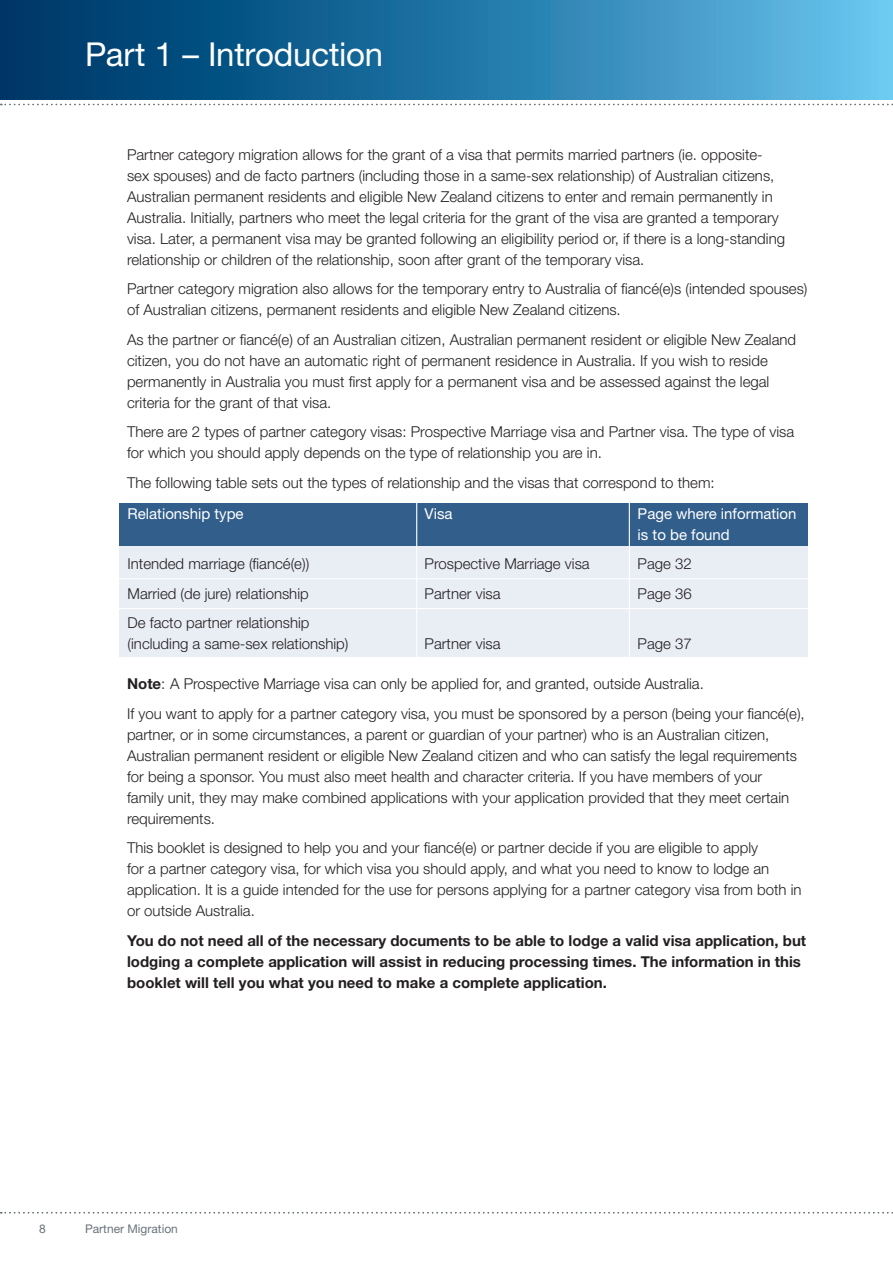
<style>
.page{position:relative;width:893px;height:1263px;background:#fff}
.page>*{position:absolute;margin:0;border:0;box-sizing:border-box;transform-origin:0 0}
.PART_HEADING{font:33px "Helvetica Neue LT Std";letter-spacing:-.01em;color:#fff}
.BODY{font:300 15px/21px "Helvetica Neue LT Std";color:#231f20}
.BODY-2{font:700 15px/21px "Helvetica Neue LT Std";color:#231f20}
.NOTE{font:300 15px "Helvetica Neue LT Std";color:#231f20}
.TABLE_HEADER_-_WHITE{font:15px/21px "Helvetica Neue LT Std";color:#fff}
.t1{font:12px "Helvetica Neue LT Std";color:#6a747b}
.s1{font-weight:700}
</style>
<div class="page">
<svg style="left:1px;top:104px;width:892px;height:1px"></svg>
<svg style="left:1px;top:1212px;width:892px;height:1px"></svg>
<div style="left:1px;top:0;width:892px;height:99px;background:linear-gradient(to right,#002f61,#61c1ec)"></div>
<div style="left:119px;top:545px;width:689px;height:112px;background:#e9edf4"></div>
<div style="left:119px;top:502px;width:689px;height:43px;background:#325e8b"></div>
<hr style="left:416px;top:503px;width:1px;height:154px;background:#fff">
<hr style="left:629px;top:503px;width:1px;height:154px;background:#fff">
<hr style="left:119px;top:578px;width:689px;height:1px;background:#fff">
<hr style="left:119px;top:608px;width:689px;height:1px;background:#fff">
<h2 class="PART_HEADING" style="left:85px;top:35px;width:300px">Part 1 – Introduction</h2>
<p class="BODY" style="left:127px;top:143px;width:659px">Partner category migration allows for the grant of a visa that permits married partners (ie. opposite&shy;sex spouses) and de facto partners (including those in a same-sex relationship) of Australian citizens, Australian permanent residents and eligible New Zealand citizens to enter and remain permanently in Australia. Initially, partners who meet the legal criteria for the grant of the visa are granted a temporary visa. Later, a permanent visa may be granted following an eligibility period or, if there is a long-standing relationship or children of the relationship, soon after grant of the temporary visa.</p>
<p class="BODY" style="left:127px;top:278px;width:682px">Partner category migration also allows for the temporary entry to Australia of fiancé(e)s (intended spouses) of Australian citizens, permanent residents and eligible New Zealand citizens.</p>
<p class="BODY" style="left:127px;top:328px;width:671px">As the partner or fiancé(e) of an Australian citizen, Australian permanent resident or eligible New Zealand citizen, you do not have an automatic right of permanent residence in Australia. If you wish to reside permanently in Australia you must first apply for a permanent visa and be assessed against the legal criteria for the grant of that visa.</p>
<p class="BODY" style="left:127px;top:421px;width:669px">There are 2 types of partner category visas: Prospective Marriage visa and Partner visa. The type of visa for which you should apply depends on the type of relationship you are in.</p>
<p class="BODY" style="left:127px;top:471px;width:589px">The following table sets out the types of relationship and the visas that correspond to them:</p>
<h6 class="TABLE_HEADER_-_WHITE" style="left:128px;top:503px;width:118px">Relationship type</h6>
<h6 class="TABLE_HEADER_-_WHITE" style="left:425px;top:503px;width:30px">Visa</h6>
<h6 class="TABLE_HEADER_-_WHITE" style="left:638px;top:503px;width:160px">Page where information is to be found</h6>
<p class="BODY" style="left:128px;top:553px;width:183px">Intended marriage (fiancé(e))</p>
<p class="BODY" style="left:425px;top:553px;width:167px">Prospective Marriage visa</p>
<p class="BODY" style="left:638px;top:553px;width:56px">Page 32</p>
<p class="BODY" style="left:128px;top:583px;width:183px">Married (de jure) relationship</p>
<p class="BODY" style="left:425px;top:583px;width:77px">Partner visa</p>
<p class="BODY" style="left:638px;top:583px;width:56px">Page 36</p>
<p class="BODY" style="left:128px;top:612px;width:222px">De facto partner relationship (including a same-sex relationship)</p>
<p class="BODY" style="left:425px;top:633px;width:77px">Partner visa</p>
<p class="BODY" style="left:638px;top:633px;width:56px">Page 37</p>
<p class="NOTE" style="left:127px;top:675px;width:578px"><span class="s1">Note</span>: A Prospective Marriage visa can only be applied for, and granted, outside Australia.</p>
<p class="BODY" style="left:127px;top:703px;width:679px">If you want to apply for a partner category visa, you must be sponsored by a person (being your fiancé(e), partner, or in some circumstances, a parent or guardian of your partner) who is an Australian citizen, Australian permanent resident or eligible New Zealand citizen and who can satisfy the legal requirements for being a sponsor. You must also meet health and character criteria. If you have members of your<br>family unit, they may make combined applications with your application provided that they meet certain requirements.</p>
<p class="BODY" style="left:127px;top:837px;width:676px">This booklet is designed to help you and your fiancé(e) or partner decide if you are eligible to apply<br>for a partner category visa, for which visa you should apply, and what you need to know to lodge an application. It is a guide intended for the use for persons applying for a partner category visa from both in or outside Australia.</p>
<p class="BODY-2" style="left:127px;top:930px;width:681px">You do not need all of the necessary documents to be able to lodge a valid visa application, but lodging a complete application will assist in reducing processing times. The information in this booklet will tell you what you need to make a complete application.</p>
<p class="t1" style="left:39px;top:1222px;width:8px">8</p>
<p class="t1" style="left:85px;top:1222px;width:94px">Partner Migration</p>
</div>
